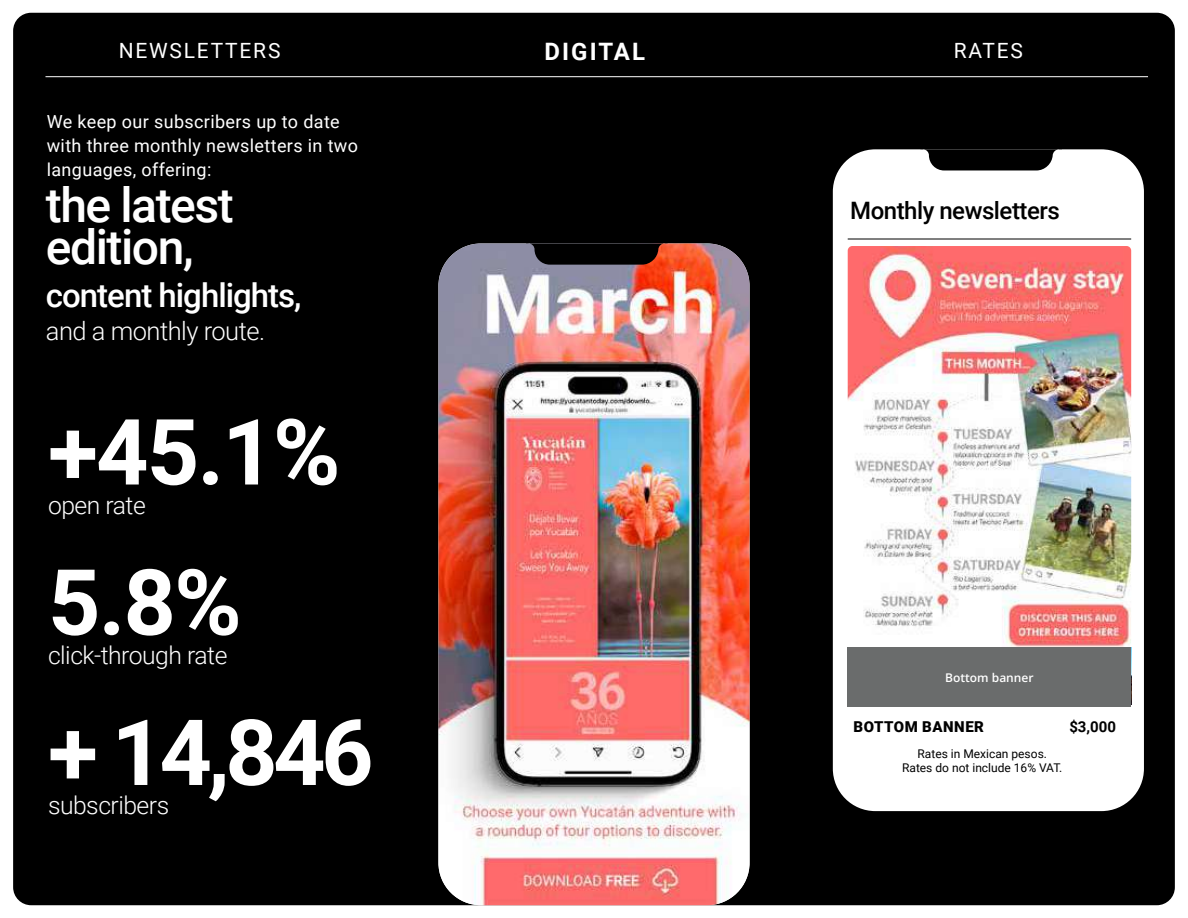
<style>
.page{position:relative;width:1188px;height:918px;background:#fff}
.page>*{position:absolute;margin:0;border:0;box-sizing:border-box;transform-origin:0 0}
.t1{font:700 91.5px/150.3px "Roboto";letter-spacing:-.05em;color:#fff}
.t2{font:500 48px/42px "Roboto";letter-spacing:-.03em;color:#fff}
.t3{font:500 33px "Roboto";letter-spacing:-.03em;color:#fff}
.t4{font:300 25.5px "Roboto";letter-spacing:-.02em;color:#fff}
.t5{font:300 24.75px "Roboto";letter-spacing:-.02em;color:#fff}
.t6{font:500 24px "Roboto";letter-spacing:-.02em;color:#000}
.t7{font:700 24px "Roboto";letter-spacing:.085em;color:#fff}
.t8{font:21px "Roboto";letter-spacing:.085em;color:#fff}
.t9{font:18px/24px "Roboto";letter-spacing:.02em;color:#fff}
.t10{font:900 15px "Roboto";letter-spacing:.035em;color:#000}
.t11{font:700 15px "Roboto";color:#000}
.t12{font:12px/14.4px "Roboto";color:#000;text-align:center}
.t13{font:600 12px "Open Sans";color:#fff}
</style>
<div class="page">
<div style="left:13px;top:13px;width:1162px;height:892px;background:#000;border-radius:18px"></div>
<hr style="left:45px;top:76px;width:1103px;height:1px;background:#fff">
<img style="left:438px;top:243px;width:312px;height:662px">
<svg style="left:526px;top:243px;width:142px;height:22px"></svg>
<div style="left:833px;top:149px;width:311px;height:662px;background:#fff;border-radius:42px"></div>
<svg style="left:920px;top:149px;width:142px;height:21px;background:#292929"></svg>
<hr style="left:848px;top:239px;width:283px;height:1px;background:#000">
<img style="left:848px;top:246px;width:283px;height:402px">
<div style="left:848px;top:648px;width:283px;height:59px;background:#6a6c6c"></div>
<p class="t8" style="left:119px;top:36px;width:163px">NEWSLETTERS</p>
<h3 class="t7" style="left:545px;top:35px;width:102px">DIGITAL</h3>
<p class="t8" style="left:954px;top:36px;width:71px">RATES</p>
<p class="t9" style="left:47px;top:109px;width:313px">We keep our subscribers up to date with three monthly newsletters in two languages, offering:</p>
<h2 class="t2" style="left:46px;top:182px;width:190px">the latest edition,</h2>
<h3 class="t3" style="left:46px;top:272px;width:257px">content highlights,</h3>
<h3 class="t4" style="left:46px;top:313px;width:221px">and a monthly route.</h3>
<h1 class="t1" style="left:48px;top:373px;width:327px">+45.1%<br>5.8%<br>+ 14,846</h1>
<h3 class="t5" style="left:48px;top:488px;width:99px">open rate</h3>
<h3 class="t5" style="left:48px;top:638px;width:181px">click-through rate</h3>
<h3 class="t5" style="left:48px;top:788px;width:123px">subscribers</h3>
<h3 class="t6" style="left:850px;top:194px;width:211px">Monthly newsletters</h3>
<p class="t13" style="left:945px;top:669px;width:90px">Bottom banner</p>
<p class="t10" style="left:854px;top:716px;width:132px">BOTTOM BANNER</p>
<p class="t11" style="left:1069px;top:716px;width:48px">$3,000</p>
<p class="t12" style="left:902px;top:746px;width:162px">Rates in Mexican pesos.<br>Rates do not include 16% VAT.</p>
</div>
